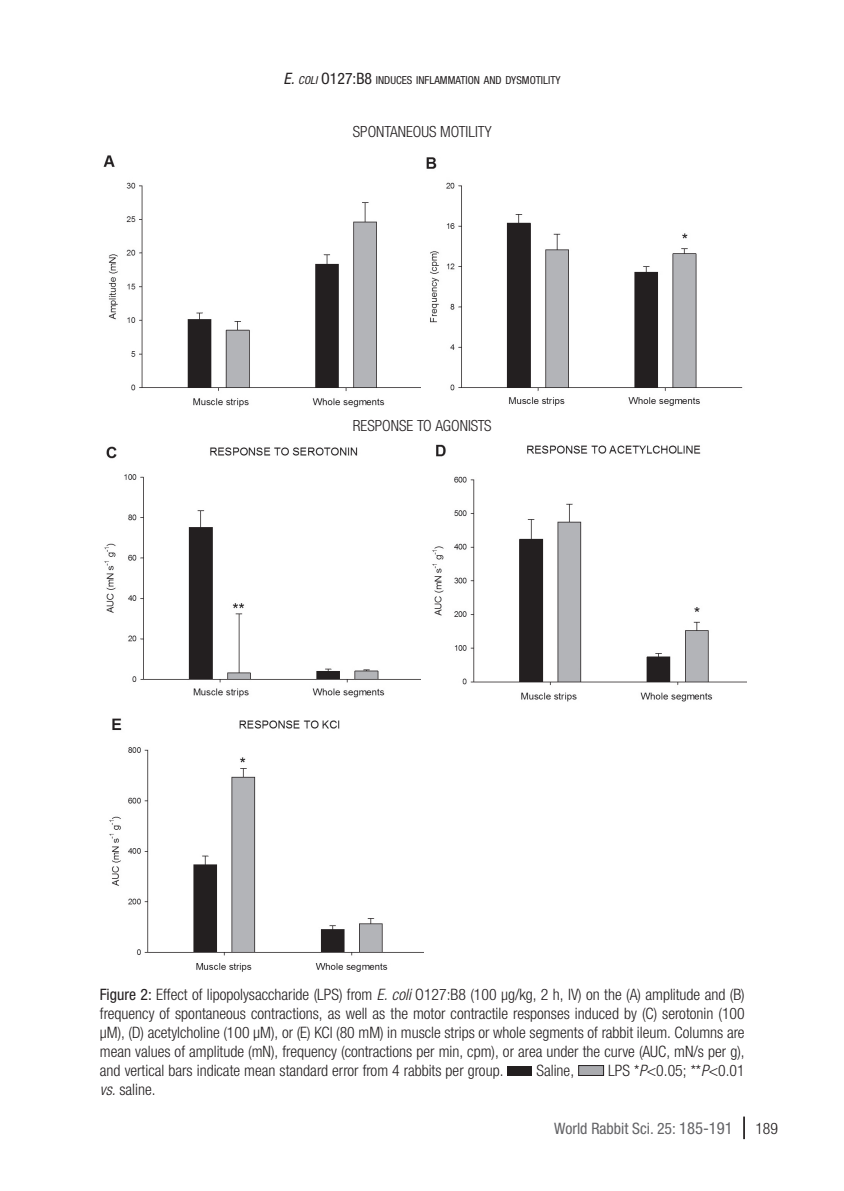
<style>
.page{position:relative;width:844px;height:1191px;background:#fff}
.page>*{position:absolute;margin:0;border:0;box-sizing:border-box;transform-origin:0 0}
.WRS_TITULO_TABLAS{font:300 condensed 15.75px/18.9px "Helvetica Neue LTW1 G";color:#231f20;text-align:justify}
.t1{font:condensed 15.75px "Helvetica Neue LTW1 G";color:#636366}
.t2{font:300 condensed 15.75px "Helvetica Neue LTW1 G";color:#231f20}
.t3{font:300 condensed 15.4px "Helvetica Neue LTW1 G";color:#231f20}
.t4{font:condensed 11.03px "Helvetica Neue LTW1 G";color:#231f20}
.s1{font-style:italic;font-size:15.75px}
.s2{font-style:italic}
.s3{font-size:15.75px}
.s4{font-weight:400}
.s5{font-size:16.62px}
</style>
<div class="page">
<svg style="left:743px;top:1116px;width:1px;height:23px"></svg>
<img style="left:103px;top:155px;width:318px;height:253px">
<img style="left:426px;top:157px;width:317px;height:249px">
<img style="left:104px;top:446px;width:317px;height:252px">
<img style="left:432px;top:444px;width:314px;height:258px">
<img style="left:109px;top:718px;width:314px;height:254px">
<div style="left:507px;top:1066px;width:25px;height:10px;background:#231f20"></div>
<div style="left:578px;top:1065px;width:25px;height:10px;background:#aaabaf"></div>
<div style="left:578px;top:1065px;width:26px;height:11px;border:1px solid #231f20"></div>
<p class="t4" style="left:283px;top:74px;width:278px"><span class="s1">E.</span> <span class="s2">coli</span> <span class="s3">O127:B8</span> INDUCES INFLAMMATION AND DYSMOTILITY</p>
<p class="t3" style="left:353px;top:122px;width:140px">SPONTANEOUS MOTILITY</p>
<p class="t3" style="left:353px;top:416px;width:140px">RESPONSE TO AGONISTS</p>
<p class="WRS_TITULO_TABLAS" style="left:100px;top:985px;width:646px"><span class="s4">Figure 2:</span> Effect of lipopolysaccharide (LPS) from <span class="s2">E. coli</span> O127:B8 (100 µg/kg, 2 h, IV) on the (A) amplitude and (B) frequency of spontaneous contractions, as well as the motor contractile responses induced by (C) serotonin (100 µM), (D) acetylcholine (100 µM), or (E) KCl (80 mM) in muscle strips or whole segments of rabbit ileum. Columns are mean values of amplitude (mN), frequency (contractions per min, cpm), or area under the curve (AUC, mN/s per g), and vertical bars indicate mean standard error from 4 rabbits per group.</p>
<p class="WRS_TITULO_TABLAS" style="left:536px;top:1061px;width:39px">Saline,</p>
<p class="WRS_TITULO_TABLAS" style="left:608px;top:1061px;width:138px">LPS *<span class="s2">P</span>&lt;0.05; **<span class="s2">P</span>&lt;0.01</p>
<p class="WRS_TITULO_TABLAS" style="left:100px;top:1080px;width:57px"><span class="s2">vs.</span> saline.</p>
<p class="t1" style="left:554px;top:1119px;width:180px">World Rabbit Sci. 25: <span class="s5">185-191</span></p>
<p class="t2" style="left:755px;top:1119px;width:24px">189</p>
</div>
